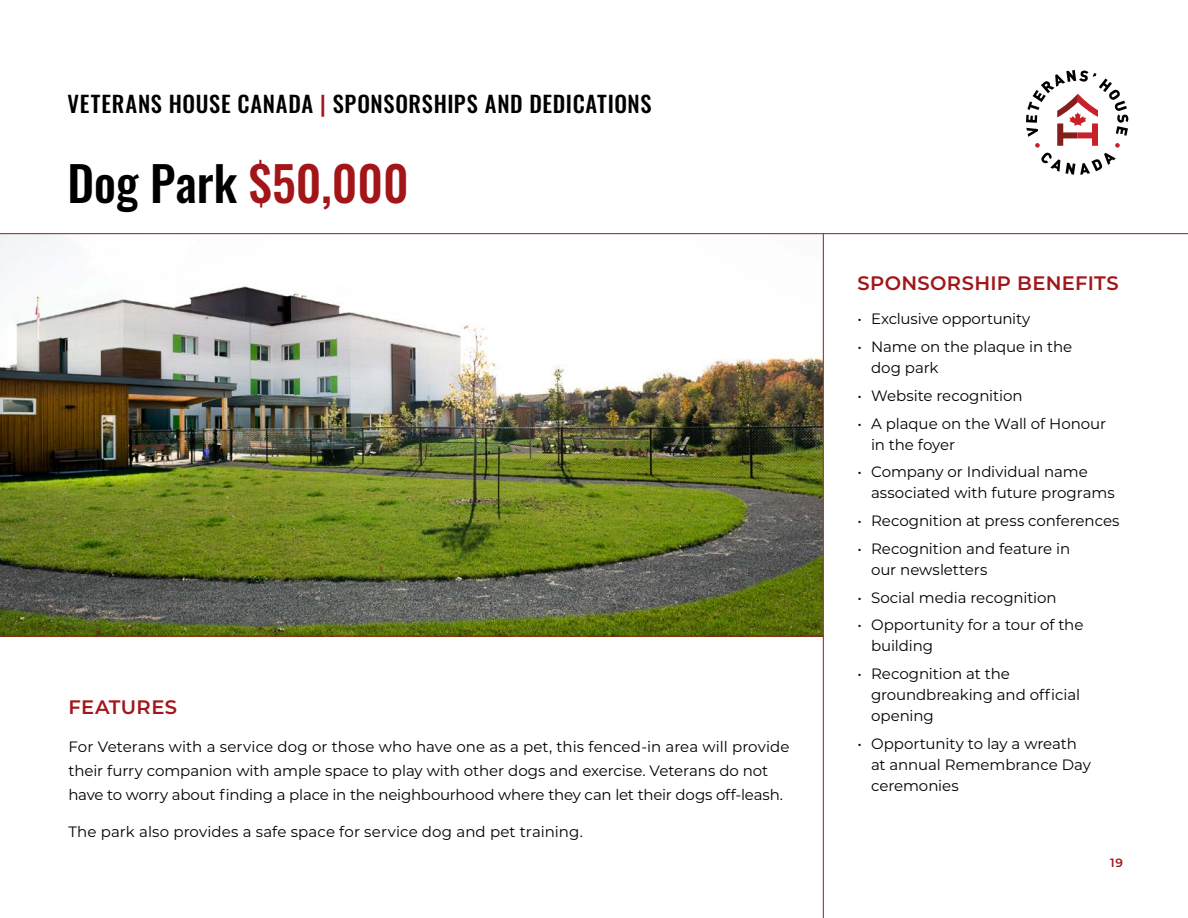
<style>
.page{position:relative;width:1188px;height:918px;background:#fff}
.page>*{position:absolute;margin:0;border:0;box-sizing:border-box;transform-origin:0 0}
.t1{font:48px "Oswald";color:#000}
.t2{font:22.5px "Oswald";letter-spacing:.03em;color:#000}
.t3{font:600 19.5px "Montserrat";letter-spacing:.02em;color:#a2161a}
.t4{font:15px/21px "Montserrat";letter-spacing:-.005em;color:#000}
.t5{font:600 12px "Montserrat";color:#a2161a}
.s1{color:#a2161a}
</style>
<div class="page">
<svg style="left:1026px;top:70px;width:102px;height:105px"></svg>
<img style="left:0;top:234px;width:823px;height:402px">
<hr style="left:0;top:636px;width:824px;height:1px;background:#a2161a">
<hr style="left:823px;top:234px;width:1px;height:684px;background:#a2161a">
<hr style="left:0;top:233px;width:1188px;height:1px;background:#a2161a">
<h2 class="t2" style="left:68px;top:84px;width:586px">VETERANS HOUSE CANADA <span class="s1">|</span> SPONSORSHIPS AND DEDICATIONS</h2>
<h1 class="t1" style="left:68px;top:141px;width:343px">Dog Park <span class="s1">$50,000</span></h1>
<h3 class="t3" style="left:68px;top:693px;width:110px">FEATURES</h3>
<p class="t4" style="left:68px;top:734px;width:723px;line-height:24px">For Veterans with a service dog or those who have one as a pet, this fenced-in area will provide their furry companion with ample space to play with other dogs and exercise. Veterans do not have to worry about finding a place in the neighbourhood where they can let their dogs off-leash.</p>
<p class="t4" style="left:68px;top:821px;width:516px">The park also provides a safe space for service dog and pet training.</p>
<h3 class="t3" style="left:858px;top:269px;width:263px">SPONSORSHIP BENEFITS</h3>
<p class="t4" style="left:858px;top:308px;width:174px">• Exclusive opportunity</p>
<p class="t4" style="left:871px;top:336px;width:203px;text-indent:-14px">• Name on the plaque in the dog park</p>
<p class="t4" style="left:858px;top:385px;width:167px">• Website recognition</p>
<p class="t4" style="left:871px;top:412px;width:237px;text-indent:-14px">• A plaque on the Wall of Honour in the foyer</p>
<p class="t4" style="left:871px;top:461px;width:245px;text-indent:-14px">• Company or Individual name associated with future programs</p>
<p class="t4" style="left:858px;top:510px;width:264px">• Recognition at press conferences</p>
<p class="t4" style="left:871px;top:538px;width:201px;text-indent:-14px">• Recognition and feature in our newsletters</p>
<p class="t4" style="left:858px;top:586px;width:201px">• Social media recognition</p>
<p class="t4" style="left:871px;top:614px;width:214px;text-indent:-14px">• Opportunity for a tour of the building</p>
<p class="t4" style="left:871px;top:663px;width:211px;text-indent:-14px">• Recognition at the groundbreaking and official opening</p>
<p class="t4" style="left:871px;top:733px;width:221px;text-indent:-14px">• Opportunity to lay a wreath at annual Remembrance Day ceremonies</p>
<p class="t5" style="left:1110px;top:854px;width:14px">19</p>
</div>
